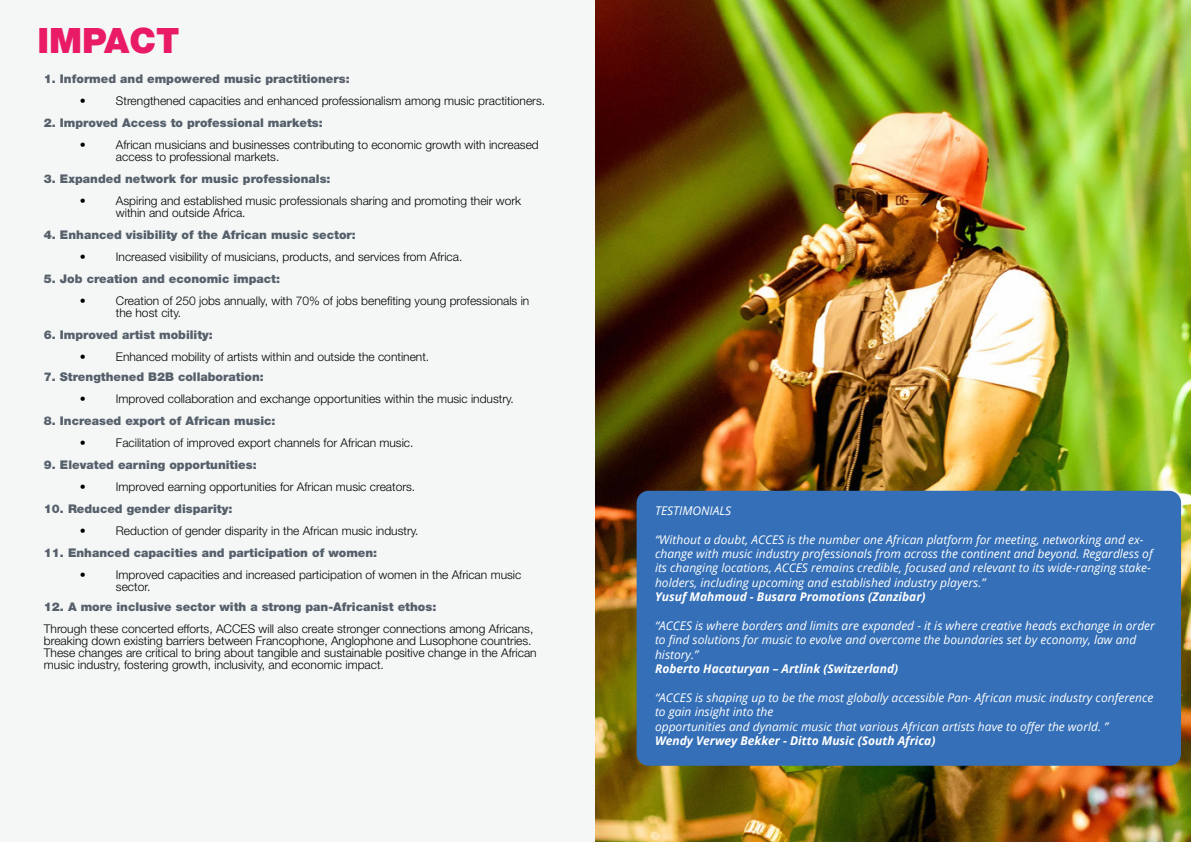
<style>
.page{position:relative;width:1191px;height:842px;background:#fff}
.page>*{position:absolute;margin:0;border:0;box-sizing:border-box;transform-origin:0 0}
.MIA_REPORT___Body{font:900 35px "Helvetica Neue LT Std";color:#e91b66}
.Slide_Header{font:300 12px/12px "Helvetica Neue";color:#000}
.t1{font:italic 12px/14.4px "Open Sans";color:#fff}
.Slide_Header-2{font:900 12px "Helvetica Neue";color:#56606b}
.t2{font:italic 700 12px "Open Sans";color:#fff}
.Slide_Header-3{font:900 12px "Helvetica Neue";color:#575f6a}
</style>
<div class="page">
<div style="left:0;top:0;width:595px;height:842px;background:#f5f7f7"></div>
<img style="left:595px;top:0;width:596px;height:842px">
<div style="left:636px;top:491px;width:545px;height:275px;background:#346fb7;border-radius:12px"></div>
<p class="MIA_REPORT___Body" style="left:38px;top:19px;width:143px">IMPACT</p>
<p class="Slide_Header-3" style="left:44px;top:72px;width:307px">1. Informed and empowered music practitioners:</p>
<p class="Slide_Header" style="left:80px;top:95px;width:7px">•</p>
<p class="Slide_Header" style="left:116px;top:95px;width:430px">Strengthened capacities and enhanced professionalism among music practitioners.</p>
<p class="Slide_Header-2" style="left:44px;top:116px;width:280px">2. Improved Access to professional markets:</p>
<p class="Slide_Header" style="left:80px;top:139px;width:7px">•</p>
<p class="Slide_Header" style="left:116px;top:139px;width:424px">African musicians and businesses contributing to economic growth with increased access to professional markets.</p>
<p class="Slide_Header-2" style="left:44px;top:172px;width:288px">3. Expanded network for music professionals:</p>
<p class="Slide_Header" style="left:80px;top:195px;width:7px">•</p>
<p class="Slide_Header" style="left:116px;top:195px;width:407px">Aspiring and established music professionals sharing and promoting their work within and outside Africa.</p>
<p class="Slide_Header-2" style="left:44px;top:228px;width:313px">4. Enhanced visibility of the African music sector:</p>
<p class="Slide_Header" style="left:80px;top:251px;width:7px">•</p>
<p class="Slide_Header" style="left:116px;top:251px;width:348px">Increased visibility of musicians, products, and services from Africa.</p>
<p class="Slide_Header-2" style="left:44px;top:272px;width:238px">5. Job creation and economic impact:</p>
<p class="Slide_Header" style="left:80px;top:295px;width:7px">•</p>
<p class="Slide_Header" style="left:116px;top:295px;width:415px">Creation of 250 jobs annually, with 70% of jobs benefiting young professionals in the host city.</p>
<p class="Slide_Header-2" style="left:44px;top:328px;width:170px">6. Improved artist mobility:</p>
<p class="Slide_Header" style="left:80px;top:351px;width:7px">•</p>
<p class="Slide_Header" style="left:116px;top:351px;width:315px">Enhanced mobility of artists within and outside the continent.</p>
<p class="Slide_Header-2" style="left:44px;top:370px;width:221px">7. Strengthened B2B collaboration:</p>
<p class="Slide_Header" style="left:80px;top:393px;width:7px">•</p>
<p class="Slide_Header" style="left:116px;top:393px;width:399px">Improved collaboration and exchange opportunities within the music industry.</p>
<p class="Slide_Header-2" style="left:44px;top:414px;width:233px">8. Increased export of African music:</p>
<p class="Slide_Header" style="left:80px;top:437px;width:7px">•</p>
<p class="Slide_Header" style="left:116px;top:437px;width:299px">Facilitation of improved export channels for African music.</p>
<p class="Slide_Header-2" style="left:44px;top:458px;width:214px">9. Elevated earning opportunities:</p>
<p class="Slide_Header" style="left:80px;top:481px;width:7px">•</p>
<p class="Slide_Header" style="left:116px;top:481px;width:301px">Improved earning opportunities for African music creators.</p>
<p class="Slide_Header-2" style="left:44px;top:502px;width:190px">10. Reduced gender disparity:</p>
<p class="Slide_Header" style="left:80px;top:525px;width:7px">•</p>
<p class="Slide_Header" style="left:116px;top:525px;width:304px">Reduction of gender disparity in the African music industry.</p>
<p class="Slide_Header-2" style="left:44px;top:546px;width:335px">11. Enhanced capacities and participation of women:</p>
<p class="Slide_Header" style="left:80px;top:569px;width:7px">•</p>
<p class="Slide_Header" style="left:116px;top:569px;width:407px">Improved capacities and increased participation of women in the African music sector.</p>
<p class="Slide_Header-2" style="left:44px;top:600px;width:394px">12. A more inclusive sector with a strong pan-Africanist ethos:</p>
<p class="Slide_Header" style="left:44px;top:623px;width:494px">Through these concerted efforts, ACCES will also create stronger connections among Africans, breaking down existing barriers between Francophone, Anglophone and Lusophone countries.<br>These changes are critical to bring about tangible and sustainable positive change in the African music industry, fostering growth, inclusivity, and economic impact.</p>
<p class="t1" style="left:655px;top:503px;width:78px">TESTIMONIALS</p>
<p class="t1" style="left:655px;top:532px;width:499px">“Without a doubt, ACCES is the number one African platform for meeting, networking and ex&shy;change with music industry professionals from across the continent and beyond. Regardless of its changing locations, ACCES remains credible, focused and relevant to its wide-ranging stake&shy;holders, including upcoming and established industry players.”</p>
<p class="t2" style="left:655px;top:588px;width:272px">Yusuf Mahmoud - Busara Promotions (Zanzibar)</p>
<p class="t1" style="left:655px;top:618px;width:501px">“ACCES is where borders and limits are expanded - it is where creative heads exchange in order to find solutions for music to evolve and overcome the boundaries set by economy, law and history.”</p>
<p class="t2" style="left:655px;top:660px;width:245px">Roberto Hacaturyan – Artlink (Switzerland)</p>
<p class="t1" style="left:655px;top:690px;width:500px">“ACCES is shaping up to be the most globally accessible Pan- African music industry conference to gain insight into the</p>
<p class="t1" style="left:655px;top:719px;width:455px">opportunities and dynamic music that various African artists have to offer the world. ”</p>
<p class="t2" style="left:655px;top:732px;width:282px">Wendy Verwey Bekker - Ditto Music (South Africa)</p>
</div>
